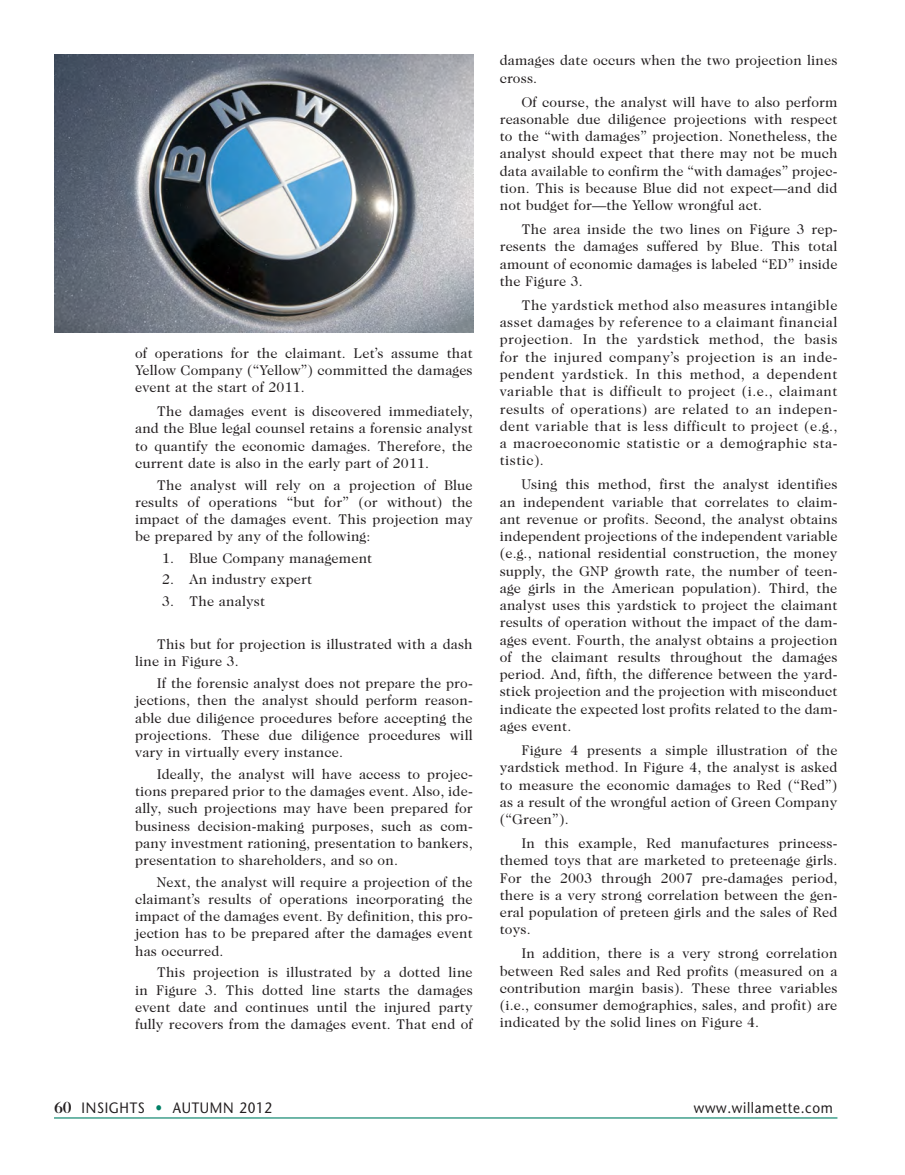
<style>
.page{position:relative;width:905px;height:1175px;background:#fff}
.page>*{position:absolute;margin:0;border:0;box-sizing:border-box;transform-origin:0 0}
.t1{font:15px "Stone Sans";letter-spacing:.05em;color:#231f20;scale:.9 1}
.body{font:14.25px/17.2px "Caslon Two Twenty Four";letter-spacing:.01em;color:#231f20;text-align:justify}
.body_w_bullets{font:14.25px "Caslon Two Twenty Four";letter-spacing:.01em;color:#231f20}
.s1{font-family:"Caslon Two Twenty Four";font-weight:700;font-size:16.5px}
.s2{color:#008066}
</style>
<div class="page">
<hr style="left:54px;top:1117px;width:783px;height:1px;background:#008066">
<img style="left:54px;top:54px;width:419px;height:279px">
<p class="body" style="left:135px;top:344px;width:339px">of operations for the claimant. Let’s assume that Yellow Company (“Yellow”) committed the damages event at the start of 2011.</p>
<p class="body" style="left:135px;top:402px;width:339px;text-indent:22px">The damages event is discovered immediately, and the Blue legal counsel retains a forensic analyst to quantify the economic damages. Therefore, the current date is also in the early part of 2011.</p>
<p class="body" style="left:135px;top:476px;width:339px;text-indent:22px">The analyst will rely on a projection of Blue results of operations “but for” (or without) the impact of the damages event. This projection may be prepared by any of the following:</p>
<p class="body_w_bullets" style="left:162px;top:550px;width:212px">1. Blue Company management</p>
<p class="body_w_bullets" style="left:162px;top:571px;width:152px">2. An industry expert</p>
<p class="body_w_bullets" style="left:162px;top:593px;width:104px">3. The analyst</p>
<p class="body" style="left:135px;top:635px;width:339px;text-indent:22px">This but for projection is illustrated with a dash line in Figure 3.</p>
<p class="body" style="left:135px;top:674px;width:339px;text-indent:22px">If the forensic analyst does not prepare the pro&shy;jections, then the analyst should perform reason&shy;able due diligence procedures before accepting the projections. These due diligence procedures will vary in virtually every instance.</p>
<p class="body" style="left:135px;top:765px;width:339px;text-indent:22px">Ideally, the analyst will have access to projec&shy;tions prepared prior to the damages event. Also, ide&shy;ally, such projections may have been prepared for business decision-making purposes, such as com&shy;pany investment rationing, presentation to bankers, presentation to shareholders, and so on.</p>
<p class="body" style="left:135px;top:873px;width:339px;text-indent:22px">Next, the analyst will require a projection of the claimant’s results of operations incorporating the impact of the damages event. By definition, this pro&shy;jection has to be prepared after the damages event has occurred.</p>
<p class="body" style="left:135px;top:963px;width:339px;text-indent:22px">This projection is illustrated by a dotted line in Figure 3. This dotted line starts the damages event date and continues until the injured party fully recovers from the damages event. That end of</p>
<p class="body" style="left:499px;top:52px;width:339px">damages date occurs when the two projection lines cross.</p>
<p class="body" style="left:499px;top:93px;width:339px;text-indent:22px">Of course, the analyst will have to also perform reasonable due diligence projections with respect to the “with damages” projection. Nonetheless, the analyst should expect that there may not be much data available to confirm the “with damages” projec&shy;tion. This is because Blue did not expect—and did not budget for—the Yellow wrongful act.</p>
<p class="body" style="left:499px;top:220px;width:339px;text-indent:22px">The area inside the two lines on Figure 3 rep&shy;resents the damages suffered by Blue. This total amount of economic damages is labeled “ED” inside the Figure 3.</p>
<p class="body" style="left:499px;top:296px;width:339px;text-indent:22px">The yardstick method also measures intangible asset damages by reference to a claimant financial projection. In the yardstick method, the basis for the injured company’s projection is an inde&shy;pendent yardstick. In this method, a dependent variable that is difficult to project (i.e., claimant results of operations) are related to an indepen&shy;dent variable that is less difficult to project (e.g., a macroeconomic statistic or a demographic sta&shy;tistic).</p>
<p class="body" style="left:499px;top:476px;width:339px;text-indent:22px">Using this method, first the analyst identifies an independent variable that correlates to claim&shy;ant revenue or profits. Second, the analyst obtains independent projections of the independent variable (e.g., national residential construction, the money supply, the GNP growth rate, the number of teen&shy;age girls in the American population). Third, the analyst uses this yardstick to project the claimant results of operation without the impact of the dam&shy;ages event. Fourth, the analyst obtains a projection of the claimant results throughout the damages period. And, fifth, the difference between the yard&shy;stick projection and the projection with misconduct indicate the expected lost profits related to the dam&shy;ages event.</p>
<p class="body" style="left:499px;top:741px;width:339px;text-indent:22px">Figure 4 presents a simple illustration of the yardstick method. In Figure 4, the analyst is asked to measure the economic damages to Red (“Red”) as a result of the wrongful action of Green Company (“Green”).</p>
<p class="body" style="left:499px;top:834px;width:339px;text-indent:22px">In this example, Red manufactures princess&shy;themed toys that are marketed to preteenage girls.<br>For the 2003 through 2007 pre-damages period, there is a very strong correlation between the gen&shy;eral population of preteen girls and the sales of Red toys.</p>
<p class="body" style="left:499px;top:944px;width:339px;text-indent:22px">In addition, there is a very strong correlation between Red sales and Red profits (measured on a contribution margin basis). These three variables (i.e., consumer demographics, sales, and profit) are indicated by the solid lines on Figure 4.</p>
<p class="t1" style="left:54px;top:1098px;width:244px"><span class="s1">60</span> INSIGHTS <span class="s2">•</span> AUTUMN 2012</p>
<p class="t1" style="left:693px;top:1098px;width:156px">www.willamette. com</p>
</div>
